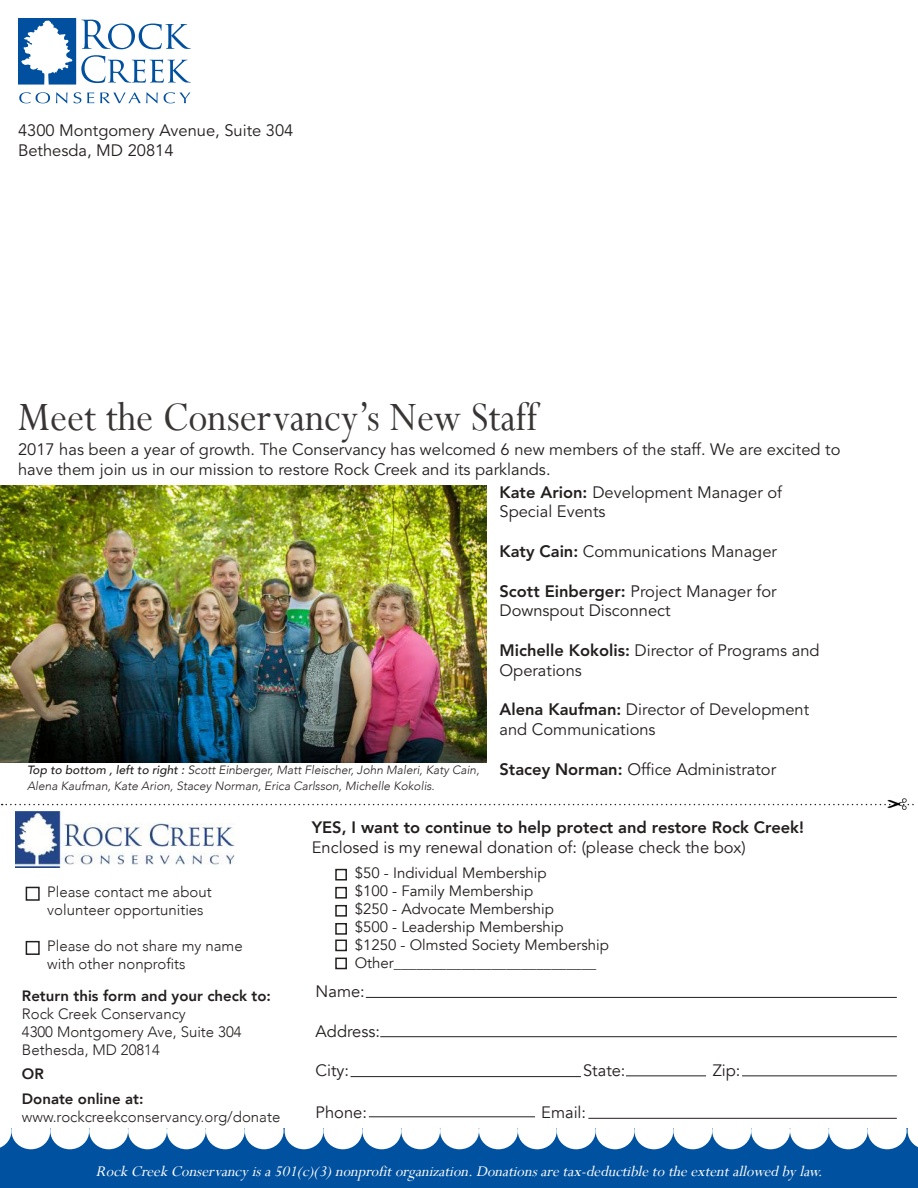
<style>
.page{position:relative;width:918px;height:1188px;background:#fff}
.page>*{position:absolute;margin:0;border:0;box-sizing:border-box;transform-origin:0 0}
.t1{font:45px "Perpetua";color:#393535;scale:.93 1}
.t2{font:16.5px/19.8px "Avenir LT Std";color:#241f1f}
.t3{font:italic 16.5px "Perpetua";color:#fff}
.t4{font:16.5px "Avenir";color:#241f1f}
.t5{font:800 16.5px "Avenir";color:#241f1f}
.t6{font:300 15px/18px "Avenir";color:#241f1f}
.t7{font:15px/18px "Avenir";color:#241f1f}
.t8{font:800 15px/25.5px "Avenir";color:#241f1f}
.t9{font:italic 300 12px/16.2px "Avenir";color:#241f1f}
.s1{font-weight:800}
.s2{font-weight:500}
.s3{font-weight:400}
</style>
<div class="page">
<div style="left:0;top:1129px;width:918px;height:59px;background:#00519f"></div>
<svg style="left:0;top:1129px;width:11px;height:19px"></svg>
<div style="left:11px;top:1113px;width:39px;height:36px;background:#fff;border-radius:50%"></div>
<div style="left:50px;top:1113px;width:39px;height:36px;background:#fff;border-radius:50%"></div>
<div style="left:89px;top:1113px;width:39px;height:36px;background:#fff;border-radius:50%"></div>
<div style="left:128px;top:1113px;width:39px;height:36px;background:#fff;border-radius:50%"></div>
<div style="left:167px;top:1113px;width:39px;height:36px;background:#fff;border-radius:50%"></div>
<div style="left:206px;top:1113px;width:39px;height:36px;background:#fff;border-radius:50%"></div>
<div style="left:245px;top:1113px;width:39px;height:36px;background:#fff;border-radius:50%"></div>
<div style="left:285px;top:1113px;width:38px;height:36px;background:#fff;border-radius:50%"></div>
<div style="left:323px;top:1113px;width:39px;height:36px;background:#fff;border-radius:50%"></div>
<div style="left:362px;top:1113px;width:39px;height:36px;background:#fff;border-radius:50%"></div>
<div style="left:401px;top:1113px;width:39px;height:36px;background:#fff;border-radius:50%"></div>
<div style="left:440px;top:1113px;width:39px;height:36px;background:#fff;border-radius:50%"></div>
<div style="left:479px;top:1113px;width:39px;height:36px;background:#fff;border-radius:50%"></div>
<div style="left:518px;top:1113px;width:39px;height:36px;background:#fff;border-radius:50%"></div>
<div style="left:557px;top:1113px;width:39px;height:36px;background:#fff;border-radius:50%"></div>
<div style="left:596px;top:1113px;width:39px;height:36px;background:#fff;border-radius:50%"></div>
<div style="left:634px;top:1113px;width:39px;height:36px;background:#fff;border-radius:50%"></div>
<div style="left:673px;top:1113px;width:39px;height:36px;background:#fff;border-radius:50%"></div>
<div style="left:712px;top:1113px;width:39px;height:36px;background:#fff;border-radius:50%"></div>
<div style="left:751px;top:1113px;width:39px;height:36px;background:#fff;border-radius:50%"></div>
<div style="left:790px;top:1113px;width:39px;height:36px;background:#fff;border-radius:50%"></div>
<div style="left:829px;top:1113px;width:39px;height:36px;background:#fff;border-radius:50%"></div>
<div style="left:868px;top:1113px;width:39px;height:36px;background:#fff;border-radius:50%"></div>
<svg style="left:908px;top:1129px;width:10px;height:18px"></svg>
<svg style="left:18px;top:18px;width:173px;height:67px"></svg>
<svg style="left:19px;top:92px;width:31px;height:11px"></svg>
<svg style="left:56px;top:92px;width:25px;height:11px"></svg>
<svg style="left:87px;top:93px;width:7px;height:10px"></svg>
<svg style="left:100px;top:92px;width:58px;height:11px"></svg>
<svg style="left:164px;top:92px;width:26px;height:11px"></svg>
<svg style="left:2px;top:804px;width:912px;height:1px"></svg>
<img style="left:888px;top:799px;width:18px;height:11px">
<div style="left:335px;top:869px;width:12px;height:12px;border:2px solid #241f1f"></div>
<div style="left:335px;top:887px;width:12px;height:12px;border:2px solid #241f1f"></div>
<div style="left:335px;top:905px;width:12px;height:12px;border:2px solid #241f1f"></div>
<div style="left:335px;top:923px;width:12px;height:12px;border:2px solid #241f1f"></div>
<div style="left:335px;top:940px;width:12px;height:11px;border:2px solid #241f1f"></div>
<div style="left:335px;top:958px;width:12px;height:11px;border:2px solid #241f1f"></div>
<img style="left:15px;top:812px;width:220px;height:55px">
<div style="left:26px;top:887px;width:14px;height:14px;border:2px solid #241f1f"></div>
<div style="left:26px;top:941px;width:14px;height:14px;border:2px solid #241f1f"></div>
<hr style="left:380px;top:1036px;width:517px;height:1px;background:#241f1f">
<hr style="left:366px;top:997px;width:531px;height:1px;background:#241f1f">
<hr style="left:351px;top:1076px;width:230px;height:1px;background:#241f1f">
<hr style="left:626px;top:1075px;width:80px;height:1px;background:#241f1f">
<hr style="left:742px;top:1075px;width:155px;height:1px;background:#241f1f">
<hr style="left:369px;top:1116px;width:166px;height:1px;background:#241f1f">
<hr style="left:588px;top:1118px;width:309px;height:1px;background:#241f1f">
<img style="left:0;top:485px;width:487px;height:277px">
<p class="t2" style="left:18px;top:121px;width:277px">4300 Montgomery Avenue, Suite 304<br>Bethesda, MD 20814</p>
<h1 class="t1" style="left:18px;top:389px;width:560px">Meet the Conservancy’s New Staff</h1>
<p class="t2" style="left:18px;top:440px;width:824px">2017 has been a year of growth. The Conservancy has welcomed 6 new members of the staff. We are excited to have them join us in our mission to restore Rock Creek and its parklands.</p>
<p class="t2" style="left:500px;top:482px;width:284px"><span class="s1">Kate Arion:</span> Development Manager of<br>Special Events</p>
<p class="t2" style="left:500px;top:542px;width:279px"><span class="s1">Katy Cain:</span> Communications Manager</p>
<p class="t2" style="left:500px;top:581px;width:279px"><span class="s1">Scott Einberger:</span> Project Manager for<br>Downspout Disconnect</p>
<p class="t2" style="left:500px;top:641px;width:322px"><span class="s1">Michelle Kokolis:</span> Director of Programs and<br>Operations</p>
<p class="t2" style="left:500px;top:700px;width:311px"><span class="s1">Alena Kaufman:</span> Director of Development and Communications</p>
<p class="t2" style="left:500px;top:760px;width:278px"><span class="s1">Stacey Norman:</span> Office Administrator</p>
<p class="t9" style="left:27px;top:762px;width:454px"><span class="s2">Top to bottom , left to right :</span> <span class="s3">S</span>cott Einberger, Matt Fleischer, John Maleri, Katy Cain,<br>Alena Kaufman, Kate Arion, Stacey Norman, Erica Carlsson, Michelle Kokolis.</p>
<p class="t6" style="left:47px;top:883px;width:166px">Please contact me about volunteer opportunities</p>
<p class="t6" style="left:47px;top:937px;width:197px">Please do not share my name with other nonprofits</p>
<p class="t8" style="left:22px;top:983px;width:251px">Return this form and your check to:</p>
<p class="t6" style="left:22px;top:1005px;width:221px">Rock Creek Conservancy<br>4300 Montgomery Ave, Suite 304<br>Bethesda, MD 20814</p>
<p class="t8" style="left:22px;top:1061px;width:123px">OR<br>Donate online at:</p>
<p class="t6" style="left:22px;top:1108px;width:260px">www.rockcreekconservancy.org/donate</p>
<p class="t5" style="left:312px;top:814px;width:494px">YES, I want to continue to help protect and restore Rock Creek!</p>
<p class="t4" style="left:312px;top:837px;width:436px">Enclosed is my renewal donation of: (please check the box)</p>
<p class="t7" style="left:355px;top:864px;width:256px">$50 - Individual Membership<br>$100 - Family Membership<br>$250 - Advocate Membership<br>$500 - Leadership Membership $1250 - Olmsted Society Membership<br>Other___________________________</p>
<p class="t4" style="left:316px;top:981px;width:51px">Name:</p>
<p class="t4" style="left:316px;top:1021px;width:66px">Address:</p>
<p class="t4" style="left:316px;top:1061px;width:35px">City:</p>
<p class="t4" style="left:583px;top:1061px;width:44px">State:</p>
<p class="t4" style="left:713px;top:1061px;width:29px">Zip:</p>
<p class="t4" style="left:316px;top:1102px;width:53px">Phone:</p>
<p class="t4" style="left:541px;top:1102px;width:46px">Email:</p>
<p class="t3" style="left:96px;top:1161px;width:733px">RockCreekConservancyisa501(c)(3)nonprofitorganization.Donationsaretax-deductibletotheextentallowedbylaw.</p>
</div>
